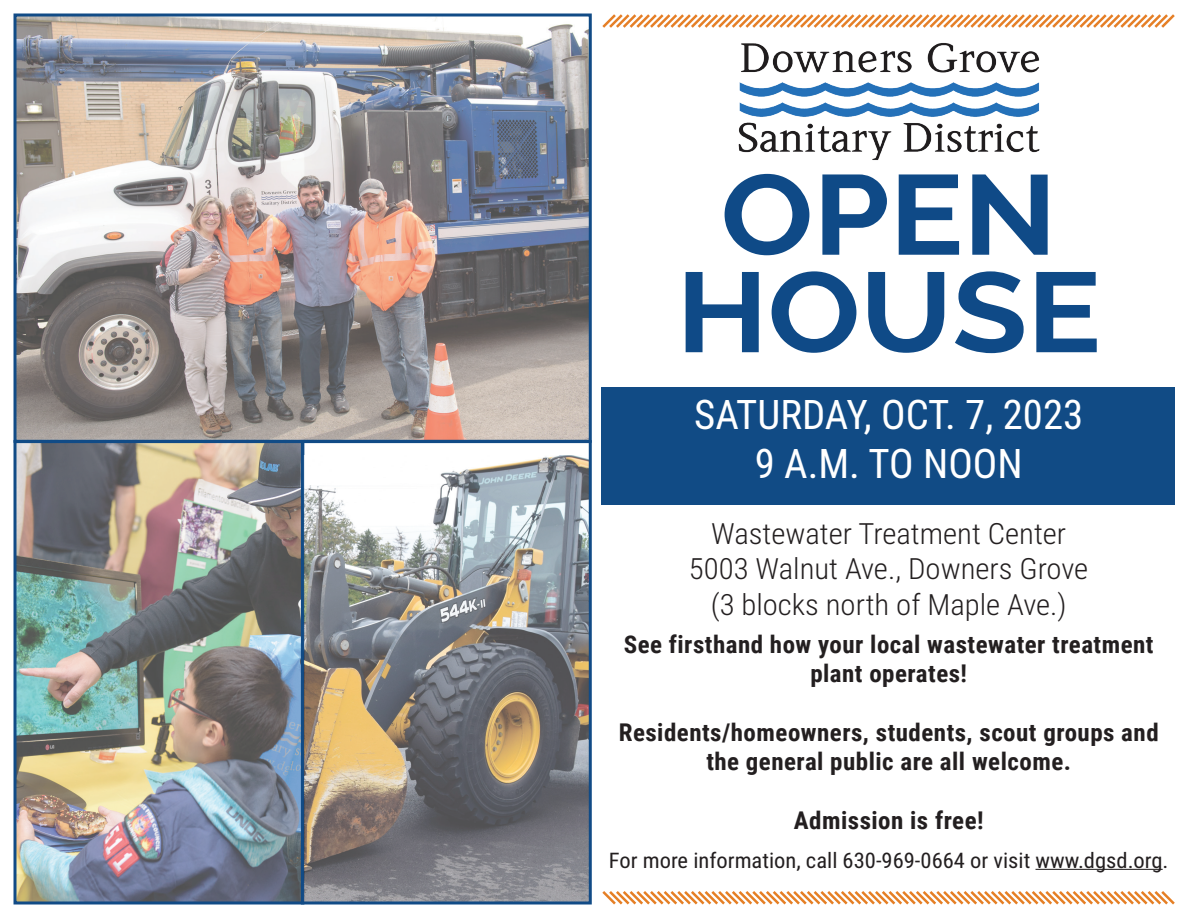
<style>
.page{position:relative;width:1188px;height:918px;background:#fff}
.page>*{position:absolute;margin:0;border:0;box-sizing:border-box;transform-origin:0 0}
.t1{font:700 113.1px/97.5px "Raleway";color:#0f4a87;text-align:center;scale:1.08 1}
.t2{font:40.8px "Roboto Condensed";color:#fff}
.t3{font:300 29.25px "Roboto Condensed";color:#231f20;scale:1.05 1}
.t4{font:700 24.45px/29.4px "Roboto Condensed";letter-spacing:.02em;color:#231f20;text-align:center}
.t5{font:21.45px "Roboto Condensed";color:#231f20;scale:1.05 1}
</style>
<div class="page">
<div style="left:602px;top:387px;width:573px;height:118px;background:#114b85"></div>
<hr style="left:1036px;top:869px;width:127px;height:1px;background:#231f20">
<svg style="left:602px;top:14px;width:573px;height:14px"></svg>
<svg style="left:602px;top:891px;width:573px;height:14px"></svg>
<img style="left:738px;top:43px;width:302px;height:117px">
<img style="left:18px;top:18px;width:570px;height:421px">
<div style="left:14px;top:14px;width:578px;height:429px;border:3px solid #114b86"></div>
<img style="left:18px;top:444px;width:282px;height:456px">
<div style="left:14px;top:440px;width:290px;height:464px;border:3px solid #114b86"></div>
<img style="left:305px;top:455px;width:283px;height:445px">
<div style="left:301px;top:440px;width:291px;height:464px;border:3px solid #114b86"></div>
<p class="t1" style="left:677px;top:167px;width:394px">OPEN<br>HOUSE</p>
<p class="t2" style="left:694px;top:386px;width:391px">SATURDAY, OCT. 7, 2023</p>
<p class="t2" style="left:755px;top:435px;width:269px">9 A.M. TO NOON</p>
<p class="t3" style="left:711px;top:513px;width:340px">Wastewater Treatment Center</p>
<p class="t3" style="left:689px;top:549px;width:382px">5003 Walnut Ave., Downers Grove</p>
<p class="t3" style="left:711px;top:584px;width:340px">(3 blocks north of Maple Ave.)</p>
<p class="t4" style="left:624px;top:629px;width:531px">See firsthand how your local wastewater treatment plant operates!</p>
<p class="t4" style="left:619px;top:717px;width:541px">Residents/homeowners, students, scout groups and the general public are all welcome.</p>
<p class="t4" style="left:794px;top:805px;width:191px">Admission is free!</p>
<p class="t5" style="left:609px;top:845px;width:535px">For more information, call 630-969-0664 or visit www.dgsd.org.</p>
</div>
